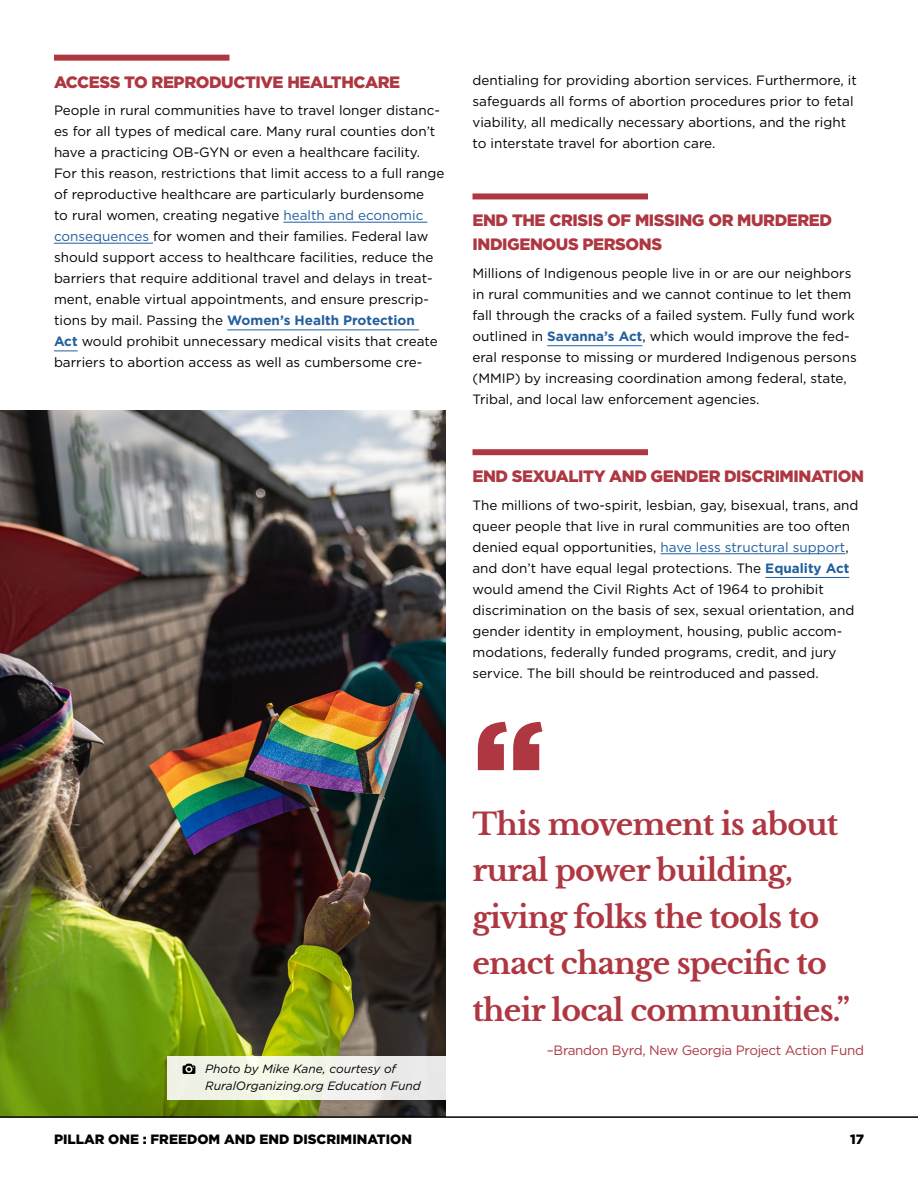
<style>
.page{position:relative;width:918px;height:1188px;background:#fff}
.page>*{position:absolute;margin:0;border:0;box-sizing:border-box;transform-origin:0 0}
.t1{font:900 133.5px "Gotham";color:#ae3741}
.t2{font:700 30px/46.5px "Libre Baskerville";letter-spacing:-.025em;color:#ae3741}
.t3{font:900 16.5px/24px "Gotham";letter-spacing:-.025em;color:#ae3741}
.t4{font:13.5px/21px "Gotham";color:#000}
.t5{font:13.5px "Gotham";letter-spacing:-.025em;color:#ae3741}
.t6{font:900 13.5px "Gotham";color:#000}
.t7{font:italic 12px/16.5px "Gotham";color:#000}
.s1{color:#215e9e}
.s2{font-weight:700;color:#215e9e}
</style>
<div class="page">
<div style="left:54px;top:55px;width:176px;height:6px;background:#ae3741"></div>
<hr style="left:283px;top:222px;width:144px;height:1px;background:#215e9e">
<hr style="left:54px;top:243px;width:99px;height:1px;background:#215e9e">
<hr style="left:227px;top:330px;width:192px;height:1px;background:#215e9e">
<svg style="left:54px;top:351px;width:24px;height:1px"></svg>
<div style="left:472px;top:193px;width:176px;height:6px;background:#ae3741"></div>
<hr style="left:547px;top:345px;width:95px;height:1px;background:#215e9e">
<div style="left:472px;top:449px;width:176px;height:6px;background:#ae3741"></div>
<hr style="left:661px;top:553px;width:184px;height:1px;background:#215e9e">
<hr style="left:765px;top:577px;width:84px;height:1px;background:#215e9e">
<img style="left:0;top:410px;width:446px;height:706px">
<svg style="left:167px;top:1056px;width:279px;height:44px;fill:#f0f2e7"></svg>
<svg style="left:183px;top:1064px;width:12px;height:10px"></svg>
<hr style="left:0;top:1116px;width:918px;height:2px;background:#000">
<p class="t3" style="left:54px;top:69px;width:348px">ACCESS TO REPRODUCTIVE HEALTHCARE</p>
<p class="t4" style="left:54px;top:100px;width:392px">People in rural communities have to travel longer distanc&shy;es for all types of medical care. Many rural counties don’t have a practicing OB-GYN or even a healthcare facility.<br>For this reason, restrictions that limit access to a full range of reproductive healthcare are particularly burdensome<br>to rural women, creating negative <span class="s1">health and economic consequences</span> for women and their families. Federal law should support access to healthcare facilities, reduce the barriers that require additional travel and delays in treat&shy;ment, enable virtual appointments, and ensure prescrip&shy;tions by mail. Passing the <span class="s2">Women’s Health Protection<br>Act</span> would prohibit unnecessary medical visits that create barriers to abortion access as well as cumbersome cre-</p>
<p class="t7" style="left:205px;top:1061px;width:217px">Photo by Mike Kane, courtesy of<br>RuralOrganizing.org Education Fund</p>
<p class="t6" style="left:54px;top:1131px;width:360px">PILLAR ONE : FREEDOM AND END DISCRIMINATION</p>
<p class="t4" style="left:472px;top:70px;width:386px">dentialing for providing abortion services. Furthermore, it safeguards all forms of abortion procedures prior to fetal viability, all medically necessary abortions, and the right to interstate travel for abortion care.</p>
<p class="t3" style="left:472px;top:208px;width:361px">END THE CRISIS OF MISSING OR MURDERED<br>INDIGENOUS PERSONS</p>
<p class="t4" style="left:472px;top:263px;width:386px">Millions of Indigenous people live in or are our neighbors in rural communities and we cannot continue to let them fall through the cracks of a failed system. Fully fund work outlined in <span class="s2">Savanna’s Act</span>, which would improve the fed&shy;eral response to missing or murdered Indigenous persons (MMIP) by increasing coordination among federal, state, Tribal, and local law enforcement agencies.</p>
<p class="t3" style="left:472px;top:464px;width:393px">END SEXUALITY AND GENDER DISCRIMINATION</p>
<p class="t4" style="left:472px;top:494px;width:387px">The millions of two-spirit, lesbian, gay, bisexual, trans, and queer people that live in rural communities are too often denied equal opportunities, <span class="s1">have less structural support</span>, and don’t have equal legal protections. The <span class="s2">Equality Act </span>would amend the Civil Rights Act of 1964 to prohibit discrimination on the basis of sex, sexual orientation, and gender identity in employment, housing, public accom&shy;modations, federally funded programs, credit, and jury service. The bill should be reintroduced and passed.</p>
<h1 class="t1" style="left:472px;top:692px;width:75px">“</h1>
<h2 class="t2" style="left:472px;top:801px;width:379px">This movement is about rural power building, giving folks the tools to enact change specific to their local communities.”</h2>
<p class="t5" style="left:547px;top:1043px;width:319px">–Brandon Byrd, New Georgia Project Action Fund</p>
<p class="t6" style="left:850px;top:1131px;width:15px">17</p>
</div>
